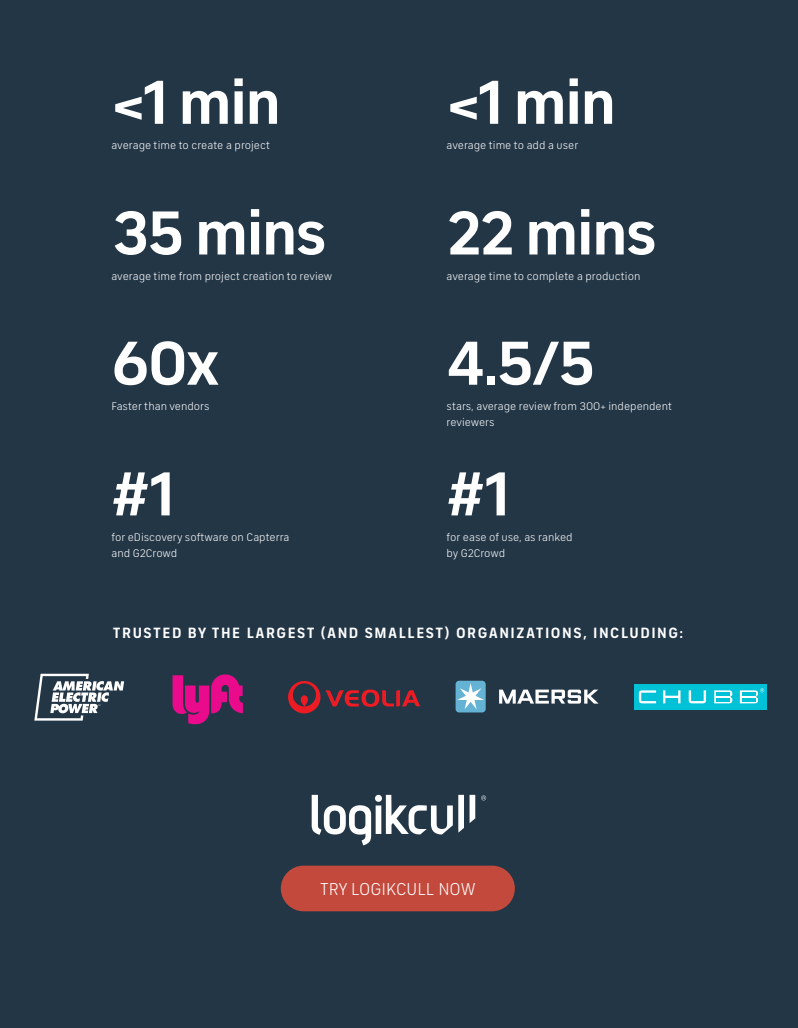
<style>
.page{position:relative;width:798px;height:1028px;background:#fff}
.page>*{position:absolute;margin:0;border:0;box-sizing:border-box;transform-origin:0 0}
.t1{font:700 62.5px "FS Industrie";letter-spacing:-.025em;color:#fff}
.t2{font:17.5px "FS Industrie";color:#fff}
.t3{font:700 15px "FS Industrie";letter-spacing:.1em;color:#fff}
.t4{font:11.25px/16.2px "FS Industrie";color:#fff}
</style>
<div class="page">
<div style="left:0;top:0;width:797px;height:1028px;background:#233646"></div>
<div style="left:281px;top:865px;width:233px;height:46px;background:#c3493c;border-radius:23px"></div>
<svg style="left:311px;top:795px;width:141px;height:50px"></svg>
<svg style="left:458px;top:795px;width:17px;height:37px"></svg>
<svg style="left:481px;top:795px;width:5px;height:5px"></svg>
<svg style="left:288px;top:681px;width:132px;height:32px"></svg>
<svg style="left:499px;top:689px;width:99px;height:14px"></svg>
<div style="left:455px;top:680px;width:30px;height:32px;background:#64b2d4;border-radius:4px"></div>
<svg style="left:457px;top:683px;width:27px;height:26px"></svg>
<div style="left:633px;top:684px;width:132px;height:26px;background:#01c1d6"></div>
<svg style="left:714px;top:690px;width:18px;height:13px"></svg>
<svg style="left:688px;top:690px;width:17px;height:13px"></svg>
<svg style="left:663px;top:690px;width:17px;height:13px"></svg>
<svg style="left:638px;top:690px;width:17px;height:13px"></svg>
<svg style="left:739px;top:688px;width:24px;height:15px"></svg>
<svg style="left:172px;top:674px;width:71px;height:50px"></svg>
<svg style="left:34px;top:673px;width:90px;height:47px"></svg>
<h1 class="t1" style="left:111px;top:64px;width:171px">&lt;1 min</h1>
<p class="t4" style="left:111px;top:137px;width:160px">average time to create a project</p>
<h1 class="t1" style="left:111px;top:194px;width:216px">35 mins</h1>
<p class="t4" style="left:111px;top:268px;width:222px">average time from project creation to review</p>
<h1 class="t1" style="left:111px;top:325px;width:110px">60x</h1>
<p class="t4" style="left:111px;top:398px;width:99px">Faster than vendors</p>
<h1 class="t1" style="left:111px;top:455px;width:64px">#1</h1>
<p class="t4" style="left:111px;top:529px;width:179px">for eDiscovery software on Capterra and G2Crowd</p>
<h1 class="t1" style="left:446px;top:64px;width:171px">&lt;1 min</h1>
<p class="t4" style="left:446px;top:137px;width:133px">average time to add a user</p>
<h1 class="t1" style="left:446px;top:194px;width:211px">22 mins</h1>
<p class="t4" style="left:446px;top:268px;width:195px">average time to complete a production</p>
<h1 class="t1" style="left:446px;top:325px;width:150px">4.5/5</h1>
<p class="t4" style="left:446px;top:398px;width:227px">stars, average review from 300+ independent reviewers</p>
<h1 class="t1" style="left:446px;top:455px;width:64px">#1</h1>
<p class="t4" style="left:446px;top:529px;width:127px">for ease of use, as ranked by G2Crowd</p>
<h3 class="t3" style="left:113px;top:624px;width:571px">TRUSTED BY THE LARGEST (AND SMALLEST) ORGANIZATIONS, INCLUDING:</h3>
<h2 class="t2" style="left:320px;top:879px;width:157px">TRY LOGIKCULL NOW</h2>
</div>
